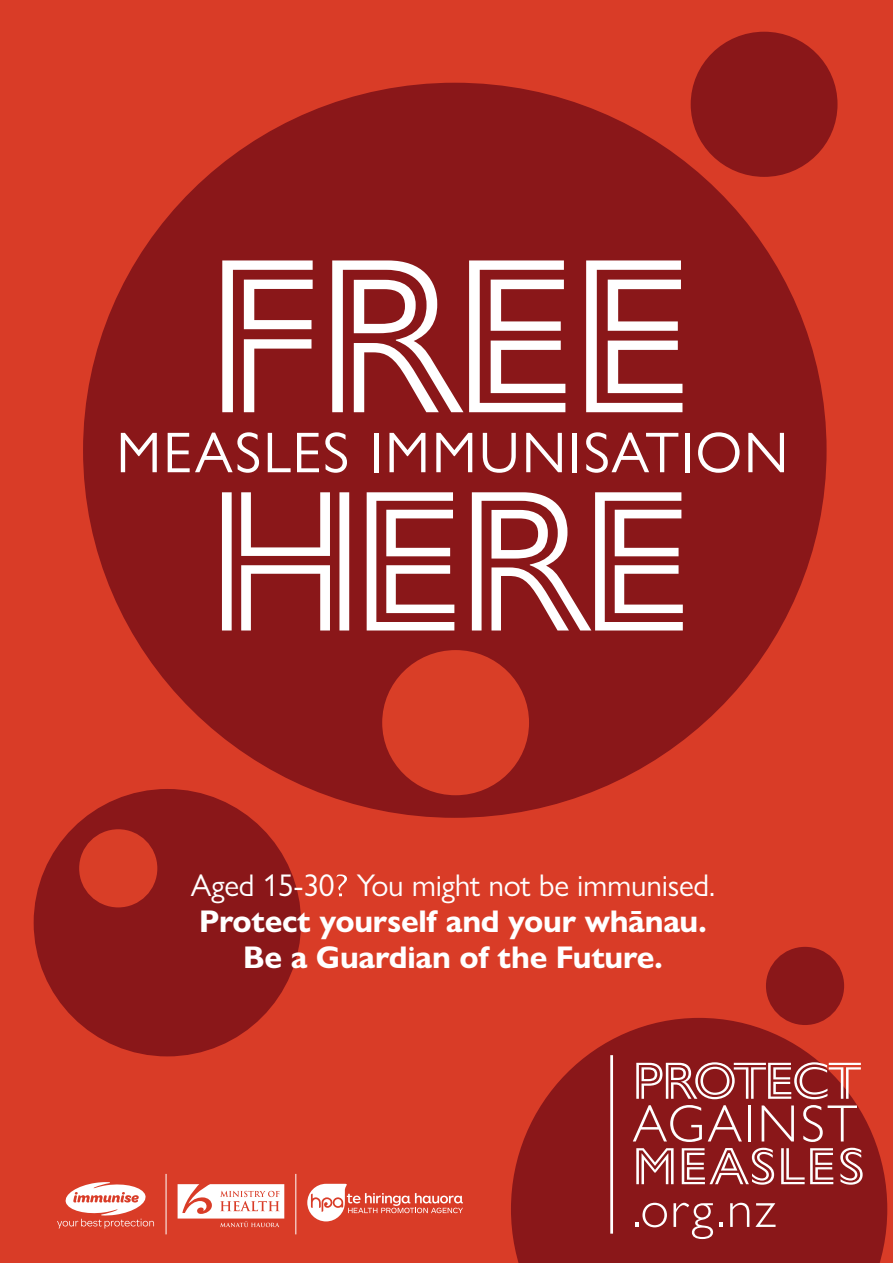
<style>
.page{position:relative;width:893px;height:1263px;background:#d93c27}
.page>*{position:absolute;margin:0;border:0;box-sizing:border-box;transform-origin:0 0}
.t1{font:222.6px "Gill Sans Nova Inline";color:#fff}
.t2{font:202.65px "Gill Sans Nova Inline";color:#fff}
.t3{font:57.75px "Gill Sans Nova";letter-spacing:.035em;color:#fff}
.t4{font:300 52.8px "Gill Sans Nova";letter-spacing:.04em;color:#fff}
.t5{font:52.8px "Gill Sans Nova Inline";letter-spacing:-.05em;color:#fff}
.t6{font:52.8px "Gill Sans Nova Inline";letter-spacing:.015em;color:#fff}
.t7{font:700 31.5px/36px "Gill Sans Nova";letter-spacing:-.01em;color:#fff;text-align:center}
.s1{font-weight:400}
.s2{font-weight:300}
</style>
<div class="page">
<svg style="left:511px;top:1018px;width:376px;height:245px;fill:#8a1719"></svg>
<hr style="left:610px;top:1055px;width:3px;height:178px;background:#fff">
<div style="left:34px;top:789px;width:267px;height:267px;background:#8a1719;border-radius:50%"></div>
<div style="left:79px;top:829px;width:78px;height:78px;background:#d93e27;border-radius:50%"></div>
<svg style="left:178px;top:1184px;width:106px;height:43px"></svg>
<hr style="left:295px;top:1174px;width:1px;height:60px;background:#fff">
<hr style="left:166px;top:1174px;width:1px;height:60px;background:#fff">
<svg style="left:307px;top:1184px;width:156px;height:37px"></svg>
<svg style="left:57px;top:1182px;width:97px;height:46px"></svg>
<div style="left:83px;top:83px;width:744px;height:735px;background:#8a1719;border-radius:50%"></div>
<div style="left:382px;top:650px;width:147px;height:145px;background:#d93e27;border-radius:50%"></div>
<div style="left:691px;top:32px;width:146px;height:145px;background:#8a1719;border-radius:50%"></div>
<div style="left:766px;top:947px;width:78px;height:78px;background:#8a1719;border-radius:50%"></div>
<h1 class="t1" style="left:207px;top:189px;width:492px">FREE</h1>
<h3 class="t3" style="left:116px;top:417px;width:673px">MEASLES IMMUNISATION</h3>
<h2 class="t2" style="left:208px;top:427px;width:490px">HERE</h2>
<p class="t7" style="left:191px;top:867px;width:526px"><span class="s1">Aged 15-30</span><span class="s2">?</span> <span class="s1">You might not be immunised.<br></span>Protect yourself and your whānau.<br>Be a Guardian of the Future.</p>
<h3 class="t5" style="left:633px;top:1046px;width:231px">PROTECT</h3>
<h3 class="t4" style="left:633px;top:1091px;width:227px">AGAINST</h3>
<h3 class="t6" style="left:633px;top:1131px;width:234px">MEASLES</h3>
<h3 class="t4" style="left:633px;top:1177px;width:145px">.org.nz</h3>
</div>
